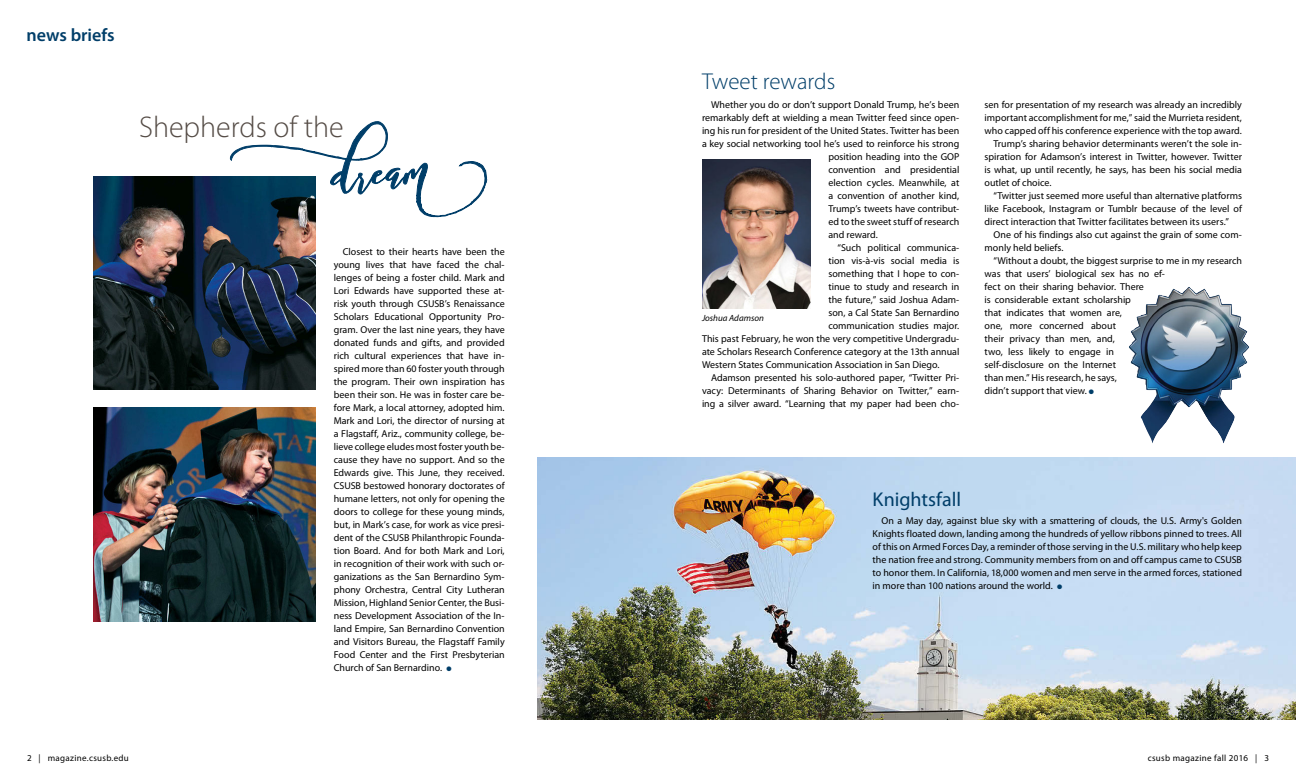
<style>
.page{position:relative;width:1296px;height:774px;background:#fff}
.page>*{position:absolute;margin:0;border:0;box-sizing:border-box;transform-origin:0 0}
.t1{font:73px "Bougenville";color:#003e69}
.t2{font:300 30px "Myriad Pro";color:#544b45}
.t3{font:300 23px "Myriad Pro";color:#003e69}
.t4{font:20px "Myriad Pro";color:#003e69}
.t5{font:600 18px "Myriad Pro";color:#003e69}
.t6{font:10px/13px "Myriad Pro";color:#000;text-align:justify}
.t7{font:9px "Myriad Pro";letter-spacing:.035em;color:#000}
.t8{font:italic 9px "Myriad Pro";color:#000}
.s1{color:#003e69}
</style>
<div class="page">
<img style="left:538px;top:458px;width:758px;height:261px">
<img style="left:702px;top:160px;width:108px;height:149px">
<img style="left:1129px;top:287px;width:95px;height:156px">
<svg style="left:230px;top:121px;width:257px;height:96px"></svg>
<img style="left:93px;top:176px;width:223px;height:214px">
<img style="left:93px;top:408px;width:223px;height:214px">
<h3 class="t5" style="left:27px;top:23px;width:89px">news briefs</h3>
<h2 class="t2" style="left:139px;top:109px;width:206px">Shepherds of the</h2>
<h1 class="t1" style="left:334px;top:120px;width:159px">dream</h1>
<p class="t6" style="left:334px;top:245px;width:172px;text-indent:9px">Closest to their hearts have been the young lives that have faced the chal&shy;lenges of being a foster child. Mark and Lori Edwards have supported these at&shy;risk youth through CSUSB’s Renaissance Scholars Educational Opportunity Pro&shy;gram. Over the last nine years, they have donated funds and gifts, and provided rich cultural experiences that have in&shy;spired more than 60 foster youth through the program. Their own inspiration has been their son. He was in foster care be&shy;fore Mark, a local attorney, adopted him.<br>Mark and Lori, the director of nursing at a Flagstaff, Ariz., community college, be&shy;lieve college eludes most foster youth be&shy;cause they have no support. And so the Edwards give. This June, they received.<br>CSUSB bestowed honorary doctorates of humane letters, not only for opening the doors to college for these young minds, but, in Mark’s case, for work as vice presi&shy;dent of the CSUSB Philanthropic Founda&shy;tion Board. And for both Mark and Lori, in recognition of their work with such or&shy;ganizations as the San Bernardino Sym&shy;phony Orchestra, Central City Lutheran Mission, Highland Senior Center, the Busi&shy;ness Development Association of the In&shy;land Empire, San Bernardino Convention and Visitors Bureau, the Flagstaff Family Food Center and the First Presbyterian Church of San Bernardino. <span class="s1">●</span></p>
<h3 class="t3" style="left:702px;top:68px;width:135px">Tweet rewards</h3>
<p class="t6" style="left:711px;top:98px;width:250px">Whether you do or don’t support Donald Trump, he’s been</p>
<p class="t6" style="left:702px;top:111px;width:259px">remarkably deft at wielding a mean Twitter feed since open-</p>
<p class="t6" style="left:702px;top:124px;width:259px">ing his run for president of the United States. Twitter has been</p>
<p class="t6" style="left:702px;top:137px;width:259px">a key social networking tool he’s used to reinforce his strong</p>
<p class="t6" style="left:828px;top:150px;width:132px">position heading into the GOP</p>
<p class="t6" style="left:828px;top:163px;width:132px">convention and presidential</p>
<p class="t6" style="left:828px;top:176px;width:132px">election cycles. Meanwhile, at</p>
<p class="t6" style="left:828px;top:189px;width:132px">a convention of another kind,</p>
<p class="t6" style="left:828px;top:202px;width:132px">Trump’s tweets have contribut-</p>
<p class="t6" style="left:828px;top:215px;width:132px">ed to the sweet stuff of research</p>
<p class="t6" style="left:828px;top:228px;width:51px">and reward.</p>
<p class="t6" style="left:837px;top:241px;width:123px">“Such political communica-</p>
<p class="t6" style="left:828px;top:254px;width:132px">tion vis-à-vis social media is</p>
<p class="t6" style="left:828px;top:267px;width:132px">something that I hope to con-</p>
<p class="t6" style="left:828px;top:280px;width:132px">tinue to study and research in</p>
<p class="t6" style="left:828px;top:293px;width:132px">the future,” said Joshua Adam-</p>
<p class="t6" style="left:828px;top:306px;width:132px">son, a Cal State San Bernardino</p>
<p class="t6" style="left:828px;top:319px;width:132px">communication studies major.</p>
<p class="t6" style="left:702px;top:332px;width:259px">This past February, he won the very competitive Undergradu-</p>
<p class="t6" style="left:702px;top:345px;width:259px">ate Scholars Research Conference category at the 13th annual</p>
<p class="t6" style="left:702px;top:358px;width:239px">Western States Communication Association in San Diego.</p>
<p class="t6" style="left:711px;top:371px;width:250px">Adamson presented his solo-authored paper, “Twitter Pri-</p>
<p class="t6" style="left:702px;top:384px;width:259px">vacy: Determinants of Sharing Behavior on Twitter,” earn-</p>
<p class="t6" style="left:702px;top:397px;width:259px">ing a silver award. “Learning that my paper had been cho-</p>
<p class="t8" style="left:702px;top:313px;width:63px">Joshua Adamson</p>
<p class="t6" style="left:985px;top:98px;width:259px">sen for presentation of my research was already an incredibly</p>
<p class="t6" style="left:985px;top:111px;width:259px">important accomplishment for me,” said the Murrieta resident,</p>
<p class="t6" style="left:985px;top:124px;width:259px">who capped off his conference experience with the top award.</p>
<p class="t6" style="left:994px;top:137px;width:250px">Trump’s sharing behavior determinants weren’t the sole in-</p>
<p class="t6" style="left:985px;top:150px;width:259px">spiration for Adamson’s interest in Twitter, however. Twitter</p>
<p class="t6" style="left:985px;top:163px;width:259px">is what, up until recently, he says, has been his social media</p>
<p class="t6" style="left:985px;top:176px;width:68px">outlet of choice.</p>
<p class="t6" style="left:994px;top:189px;width:250px">“Twitter just seemed more useful than alternative platforms</p>
<p class="t6" style="left:985px;top:202px;width:259px">like Facebook, Instagram or Tumblr because of the level of</p>
<p class="t6" style="left:985px;top:215px;width:246px">direct interaction that Twitter facilitates between its users.”</p>
<p class="t6" style="left:994px;top:228px;width:250px">One of his findings also cut against the grain of some com-</p>
<p class="t6" style="left:985px;top:241px;width:81px">monly held beliefs.</p>
<p class="t6" style="left:994px;top:254px;width:250px">“Without a doubt, the biggest surprise to me in my research</p>
<p class="t6" style="left:985px;top:267px;width:182px">was that users’ biological sex has no ef-</p>
<p class="t6" style="left:985px;top:280px;width:161px">fect on their sharing behavior. There</p>
<p class="t6" style="left:985px;top:293px;width:148px">is considerable extant scholarship</p>
<p class="t6" style="left:985px;top:306px;width:139px">that indicates that women are,</p>
<p class="t6" style="left:985px;top:319px;width:133px">one, more concerned about</p>
<p class="t6" style="left:985px;top:332px;width:132px">their privacy than men, and,</p>
<p class="t6" style="left:985px;top:345px;width:131px">two, less likely to engage in</p>
<p class="t6" style="left:985px;top:358px;width:133px">self-disclosure on the Internet</p>
<p class="t6" style="left:985px;top:371px;width:134px">than men.” His research, he says,</p>
<p class="t6" style="left:985px;top:384px;width:111px">didn’t support that view. <span class="s1">●</span></p>
<h3 class="t4" style="left:873px;top:487px;width:90px">Knightsfall</h3>
<p class="t6" style="left:873px;top:514px;width:371px;text-indent:9px">On a May day, against blue sky with a smattering of clouds, the U.S. Army's Golden Knights floated down, landing among the hundreds of yellow ribbons pinned to trees. All of this on Armed Forces Day, a reminder of those serving in the U.S. military who help keep the nation free and strong. Community members from on and off campus came to CSUSB to honor them. In California, 18,000 women and men serve in the armed forces, stationed in more than 100 nations around the world. <span class="s1">●</span></p>
<p class="t7" style="left:27px;top:752px;width:103px">2 | magazine.csusb.edu</p>
<p class="t7" style="left:1148px;top:752px;width:123px">csusb magazine fall 2016 | 3</p>
</div>
